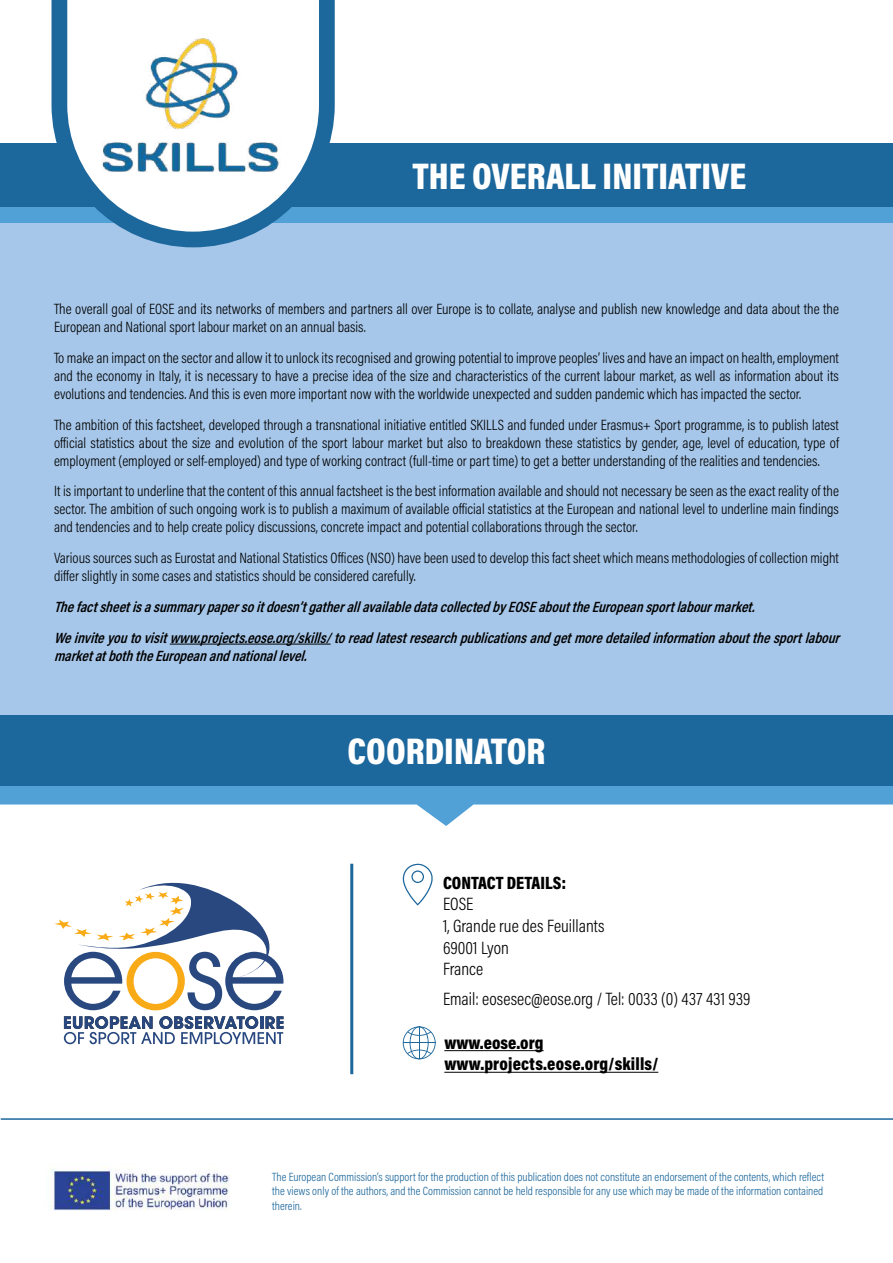
<style>
.page{position:relative;width:893px;height:1263px;background:#fff}
.page>*{position:absolute;margin:0;border:0;box-sizing:border-box;transform-origin:0 0}
.t1{font:37.5px "Acumin Variable Concept";color:#fff}
.t2{font:18px/21.6px "Acumin Variable Concept";color:#000}
.t3{font:15px/18px "Acumin Variable Concept";color:#000;text-align:justify}
.t4{font:italic 15px/30.8px "Acumin Variable Concept";color:#000}
.t5{font:12px/14.4px "Acumin Variable Concept";color:#1c679c;text-align:justify}
</style>
<div class="page">
<div style="left:0;top:188px;width:893px;height:567px;background:#a6c7ea"></div>
<div style="left:0;top:187px;width:893px;height:36px;background:#51a1d7"></div>
<hr style="left:170px;top:644px;width:161px;height:1px;background:#000">
<div style="left:0;top:143px;width:893px;height:63px;background:#1c679c"></div>
<img style="left:50px;top:1166px;width:180px;height:45px">
<hr style="left:444px;top:1050px;width:100px;height:1px;background:#000">
<hr style="left:444px;top:1072px;width:214px;height:1px;background:#000">
<svg style="left:403px;top:1026px;width:33px;height:33px"></svg>
<hr style="left:403px;top:1042px;width:32px;height:1px;background:#1c679c">
<hr style="left:419px;top:1027px;width:1px;height:32px;background:#1c679c">
<svg style="left:402px;top:863px;width:31px;height:42px"></svg>
<hr style="left:350px;top:864px;width:3px;height:210px;background:#1c679c">
<svg style="left:44px;top:0;width:299px;height:248px"></svg>
<svg style="left:64px;top:1016px;width:219px;height:28px"></svg>
<svg style="left:54px;top:883px;width:229px;height:127px"></svg>
<hr style="left:1px;top:1118px;width:892px;height:2px;background:#1c679c">
<svg style="left:0;top:786px;width:893px;height:40px"></svg>
<div style="left:0;top:715px;width:893px;height:71px;background:#1c679c"></div>
<img style="left:90px;top:31px;width:199px;height:141px">
<h1 class="t1" style="left:413px;top:150px;width:335px">THE OVERALL INITIATIVE</h1>
<p class="t3" style="left:54px;top:299px;width:786px">The overall goal of EOSE and its networks of members and partners all over Europe is to collate, analyse and publish new knowledge and data about the the<br>European and National sport labour market on an annual basis.</p>
<p class="t3" style="left:54px;top:348px;width:786px">To make an impact on the sector and allow it to unlock its recognised and growing potential to improve peoples’ lives and have an impact on health, employment and the economy in Italy, it is necessary to have a precise idea of the size and characteristics of the current labour market, as well as information about its evolutions and tendencies. And this is even more important now with the worldwide unexpected and sudden pandemic which has impacted the sector.</p>
<p class="t3" style="left:54px;top:415px;width:786px">The ambition of this factsheet, developed through a transnational initiative entitled SKILLS and funded under Erasmus+ Sport programme, is to publish latest official statistics about the size and evolution of the sport labour market but also to breakdown these statistics by gender, age, level of education, type of employment (employed or self-employed) and type of working contract (full-time or part time) to get a better understanding of the realities and tendencies.</p>
<p class="t3" style="left:54px;top:481px;width:786px">It is important to underline that the content of this annual factsheet is the best information available and should not necessary be seen as the exact reality of the sector. The ambition of such ongoing work is to publish a maximum of available official statistics at the European and national level to underline main findings and tendencies and to help create policy discussions, concrete impact and potential collaborations through the sector.</p>
<p class="t3" style="left:54px;top:548px;width:786px">Various sources such as Eurostat and National Statistics Offices (NSO) have been used to develop this fact sheet which means methodologies of collection might differ slightly in some cases and statistics should be considered carefully.</p>
<p class="t4" style="left:54px;top:591px;width:792px">The fact sheet is a summary paper so it doesn’t gather all available data collected by EOSE about the European sport labour market.<br>We invite you to visit www.projects.eose.org/skills/ to read latest research publications and get more detailed information about the sport labour</p>
<p class="t4" style="left:54px;top:639px;width:259px">market at both the European and national level.</p>
<h1 class="t1" style="left:348px;top:725px;width:199px">COORDINATOR</h1>
<p class="t2" style="left:443px;top:871px;width:163px">CONTACT DETAILS:<br>EOSE<br>1, Grande rue des Feuillants<br>69001 Lyon<br>France</p>
<p class="t2" style="left:443px;top:987px;width:309px">Email: eosesec@eose.org / Tel: 0033 (0) 437 431 939</p>
<p class="t2" style="left:444px;top:1031px;width:215px">www.eose.org www.projects.eose.org/skills/</p>
<p class="t5" style="left:272px;top:1169px;width:553px">The European Commission’s support for the production of this publication does not constitute an endorsement of the contents, which reflect the views only of the authors, and the Commission cannot be held responsible for any use which may be made of the information contained therein.</p>
</div>
